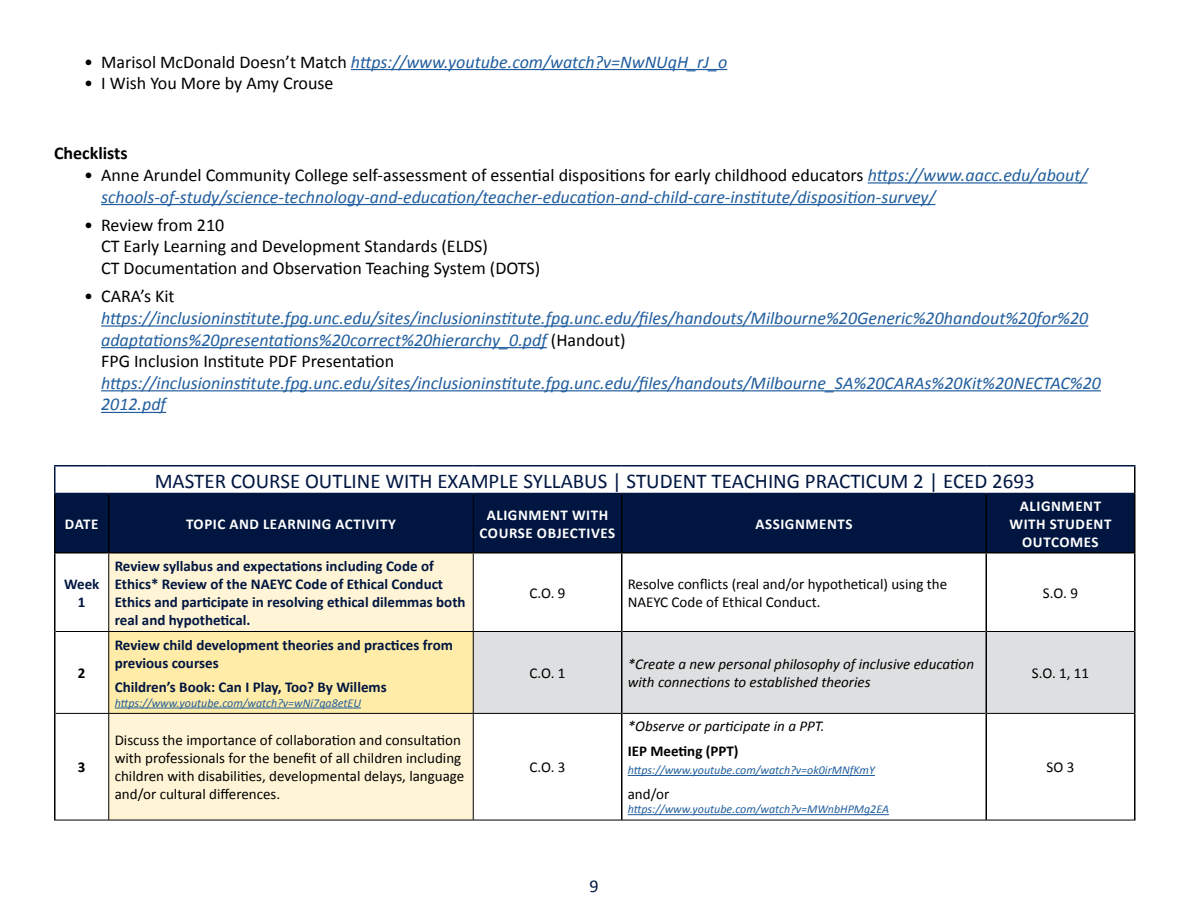
<style>
.page{position:relative;width:1188px;height:918px;background:#fff}
.page>*{position:absolute;margin:0;border:0;box-sizing:border-box;transform-origin:0 0}
.t1{font:21px "Calibri";color:#001641}
.t2{font:italic 18px/21.6px "Calibri";color:#215e9e}
.t3{font:18px/21.6px "Calibri";color:#000}
.t4{font:700 18px "Calibri";color:#000}
.t5{font:18px "Calibri";color:#001641}
.t6{font:15px/18px "Calibri";color:#000}
.t7{font:700 15px/18px "Calibri";color:#001641}
.t8{font:italic 15px/18px "Calibri";color:#000}
.t9{font:700 15px/18px "Calibri";letter-spacing:.04em;color:#fff;text-align:center}
.t10{font:700 15px "Calibri";color:#000}
.t11{font:italic 12px "Calibri";color:#215e9e}
.s1{font-style:normal;color:#000}
</style>
<div class="page">
<hr style="left:351px;top:69px;width:376px;height:1px;background:#215e9e">
<hr style="left:868px;top:182px;width:220px;height:2px;background:#215e9e">
<hr style="left:101px;top:204px;width:835px;height:1px;background:#215e9e">
<hr style="left:101px;top:325px;width:987px;height:2px;background:#215e9e">
<hr style="left:101px;top:347px;width:446px;height:1px;background:#215e9e">
<hr style="left:101px;top:390px;width:1000px;height:1px;background:#215e9e">
<hr style="left:101px;top:412px;width:65px;height:1px;background:#215e9e">
<svg style="left:56px;top:466px;width:1078px;height:354px"></svg>
<div style="left:56px;top:494px;width:1078px;height:58px;background:#001641"></div>
<div style="left:109px;top:554px;width:364px;height:266px;background:#fff5d6"></div>
<svg style="left:474px;top:554px;width:660px;height:266px"></svg>
<div style="left:109px;top:632px;width:364px;height:81px;background:#ffeca8"></div>
<div style="left:474px;top:632px;width:660px;height:81px;background:#dedfe0"></div>
<hr style="left:473px;top:494px;width:1px;height:58px;background:#000">
<hr style="left:473px;top:554px;width:1px;height:77px;background:#000">
<hr style="left:56px;top:631px;width:53px;height:1px;background:#000">
<hr style="left:109px;top:631px;width:364px;height:1px;background:#000">
<hr style="left:473px;top:631px;width:148px;height:1px;background:#000">
<hr style="left:473px;top:632px;width:1px;height:81px;background:#000">
<hr style="left:622px;top:631px;width:364px;height:1px;background:#000">
<hr style="left:987px;top:631px;width:147px;height:1px;background:#000">
<hr style="left:56px;top:713px;width:53px;height:1px;background:#000">
<hr style="left:109px;top:713px;width:364px;height:1px;background:#000">
<hr style="left:473px;top:713px;width:148px;height:1px;background:#000">
<hr style="left:473px;top:714px;width:1px;height:106px;background:#000">
<hr style="left:622px;top:713px;width:364px;height:1px;background:#000">
<hr style="left:987px;top:713px;width:147px;height:1px;background:#000">
<hr style="left:54px;top:820px;width:55px;height:1px;background:#000">
<hr style="left:109px;top:820px;width:364px;height:1px;background:#000">
<hr style="left:473px;top:820px;width:149px;height:1px;background:#000">
<hr style="left:622px;top:820px;width:364px;height:1px;background:#000">
<hr style="left:986px;top:820px;width:150px;height:1px;background:#000">
<hr style="left:108px;top:494px;width:2px;height:58px;background:#000">
<hr style="left:54px;top:552px;width:55px;height:2px;background:#000">
<hr style="left:109px;top:552px;width:364px;height:2px;background:#000">
<hr style="left:473px;top:552px;width:149px;height:2px;background:#000">
<hr style="left:622px;top:552px;width:364px;height:2px;background:#000">
<hr style="left:986px;top:552px;width:150px;height:2px;background:#000">
<hr style="left:54px;top:493px;width:55px;height:1px;background:#001641">
<hr style="left:109px;top:493px;width:364px;height:1px;background:#001641">
<hr style="left:473px;top:493px;width:149px;height:1px;background:#001641">
<hr style="left:622px;top:493px;width:364px;height:1px;background:#001641">
<hr style="left:986px;top:493px;width:148px;height:1px;background:#001641">
<hr style="left:108px;top:554px;width:1px;height:77px;background:#000">
<hr style="left:108px;top:632px;width:1px;height:81px;background:#000">
<hr style="left:108px;top:714px;width:1px;height:106px;background:#000">
<hr style="left:621px;top:554px;width:1px;height:78px;background:#000">
<hr style="left:986px;top:554px;width:1px;height:78px;background:#000">
<hr style="left:621px;top:632px;width:1px;height:81px;background:#000">
<hr style="left:986px;top:632px;width:1px;height:81px;background:#000">
<hr style="left:621px;top:713px;width:1px;height:107px;background:#000">
<hr style="left:986px;top:713px;width:1px;height:107px;background:#000">
<hr style="left:54px;top:465px;width:55px;height:1px;background:#001641">
<hr style="left:54px;top:466px;width:2px;height:27px;background:#001641">
<hr style="left:109px;top:465px;width:364px;height:1px;background:#001641">
<hr style="left:473px;top:465px;width:149px;height:1px;background:#001641">
<hr style="left:622px;top:465px;width:364px;height:1px;background:#001641">
<hr style="left:986px;top:465px;width:150px;height:1px;background:#001641">
<hr style="left:1134px;top:466px;width:2px;height:28px;background:#000">
<hr style="left:54px;top:494px;width:2px;height:58px;background:#000">
<hr style="left:621px;top:494px;width:1px;height:58px;background:#000">
<hr style="left:986px;top:494px;width:1px;height:58px;background:#000">
<hr style="left:1134px;top:494px;width:2px;height:58px;background:#000">
<hr style="left:54px;top:554px;width:2px;height:78px;background:#000">
<hr style="left:1134px;top:554px;width:2px;height:78px;background:#000">
<hr style="left:54px;top:632px;width:2px;height:81px;background:#000">
<hr style="left:1134px;top:632px;width:2px;height:81px;background:#000">
<hr style="left:54px;top:713px;width:2px;height:107px;background:#000">
<hr style="left:1134px;top:713px;width:2px;height:107px;background:#000">
<hr style="left:115px;top:708px;width:246px;height:1px;background:#215e9e">
<hr style="left:628px;top:775px;width:247px;height:1px;background:#215e9e">
<hr style="left:628px;top:814px;width:261px;height:1px;background:#215e9e">
<p class="t2" style="left:84px;top:50px;width:645px"><span class="s1">• Marisol McDonald Doesn’t Match</span> https://www.youtube.com/watch?v=NwNUqH_rJ_o</p>
<p class="t3" style="left:84px;top:71px;width:251px">• I Wish You More by Amy Crouse</p>
<p class="t4" style="left:54px;top:141px;width:75px">Checklists</p>
<p class="t2" style="left:101px;top:163px;width:988px;text-indent:-17px"><span class="s1">• Anne Arundel Community College self-assessment of essential dispositions for early childhood educators</span> https://www.aacc.edu/about/ schools-of-study/science-technology-and-education/teacher-education-and-child-care-institute/disposition-survey/</p>
<p class="t3" style="left:101px;top:213px;width:441px;text-indent:-17px">• Review from 210<br>CT Early Learning and Development Standards (ELDS)<br>CT Documentation and Observation Teaching System (DOTS)</p>
<p class="t2" style="left:101px;top:285px;width:1001px;text-indent:-17px"><span class="s1">• CARA’s Kit </span>https://inclusioninstitute.fpg.unc.edu/sites/inclusioninstitute.fpg.unc.edu/files/handouts/Milbourne%20Generic%20handout%20for%20 adaptations%20presentations%20correct%20hierarchy_0.pdf <span class="s1">(Handout)<br>FPG Inclusion Institute PDF Presentation </span>https://inclusioninstitute.fpg.unc.edu/sites/inclusioninstitute.fpg.unc.edu/files/handouts/Milbourne_SA%20CARAs%20Kit%20NECTAC%20<br>2012.pdf</p>
<p class="t1" style="left:155px;top:468px;width:882px">MASTER COURSE OUTLINE WITH EXAMPLE SYLLABUS | STUDENT TEACHING PRACTICUM 2 | ECED 2693</p>
<p class="t9" style="left:65px;top:514px;width:35px">DATE</p>
<p class="t9" style="left:186px;top:514px;width:211px">TOPIC AND LEARNING ACTIVITY</p>
<p class="t9" style="left:480px;top:505px;width:137px">ALIGNMENT WITH<br>COURSE OBJECTIVES</p>
<p class="t9" style="left:755px;top:514px;width:99px">ASSIGNMENTS</p>
<p class="t9" style="left:1010px;top:496px;width:103px">ALIGNMENT<br>WITH STUDENT<br>OUTCOMES</p>
<p class="t7" style="left:64px;top:574px;width:37px;text-align:center">Week<br>1</p>
<p class="t10" style="left:78px;top:662px;width:9px">2</p>
<p class="t10" style="left:78px;top:757px;width:9px">3</p>
<p class="t7" style="left:115px;top:556px;width:352px">Review syllabus and expectations including Code of Ethics* Review of the NAEYC Code of Ethical Conduct Ethics and participate in resolving ethical dilemmas both real and hypothetical.</p>
<p class="t7" style="left:115px;top:635px;width:340px">Review child development theories and practices from previous courses</p>
<p class="t7" style="left:115px;top:678px;width:274px">Children’s Book: Can I Play, Too? By Willems</p>
<p class="t11" style="left:115px;top:695px;width:248px">https://www.youtube.com/watch?v=wNi7qa8etEU</p>
<p class="t6" style="left:115px;top:731px;width:351px">Discuss the importance of collaboration and consultation with professionals for the benefit of all children including children with disabilities, developmental delays, language and/or cultural differences.</p>
<p class="t6" style="left:529px;top:583px;width:38px">C.O. 9</p>
<p class="t6" style="left:628px;top:574px;width:321px">Resolve conflicts (real and/or hypothetical) using the<br>NAEYC Code of Ethical Conduct.</p>
<p class="t6" style="left:1043px;top:583px;width:37px">S.O. 9</p>
<p class="t6" style="left:529px;top:663px;width:38px">C.O. 1</p>
<p class="t8" style="left:628px;top:654px;width:348px">*Create a new personal philosophy of inclusive education with connections to established theories</p>
<p class="t6" style="left:1032px;top:663px;width:59px">S.O. 1, 11</p>
<p class="t6" style="left:529px;top:758px;width:38px">C.O. 3</p>
<p class="t5" style="left:589px;top:874px;width:11px">9</p>
<p class="t8" style="left:628px;top:717px;width:198px">*Observe or participate in a PPT.</p>
<p class="t10" style="left:628px;top:741px;width:112px">IEP Meeting (PPT)</p>
<p class="t11" style="left:628px;top:763px;width:249px">https://www.youtube.com/watch?v=ok0irMNfKmY</p>
<p class="t6" style="left:628px;top:784px;width:43px">and/or</p>
<p class="t11" style="left:628px;top:802px;width:263px">https://www.youtube.com/watch?v=MWnbHPMg2EA</p>
<p class="t6" style="left:1047px;top:758px;width:29px">SO 3</p>
</div>
